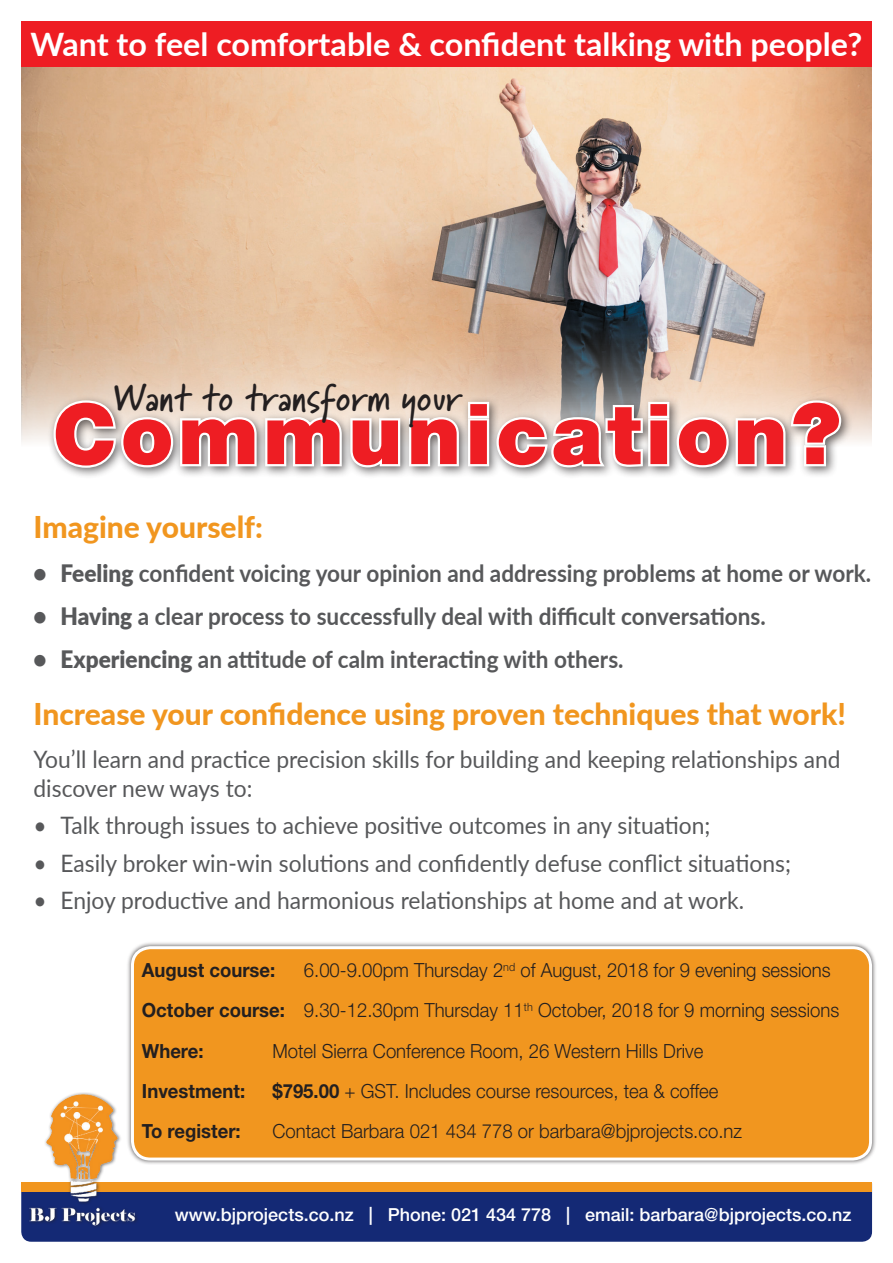
<style>
.page{position:relative;width:893px;height:1263px;background:#fff}
.page>*{position:absolute;margin:0;border:0;box-sizing:border-box;transform-origin:0 0}
.t1{font:900 84px "Helvetica Neue LT Std";letter-spacing:.05em;color:#ee1d23}
.t2{font:35.85px "Lipstick Script SSK Bold";letter-spacing:.05em;color:#231f20}
.t3{font:700 32.25px "Lato";color:#fff}
.t4{font:800 30px "Lato";color:#f1961f}
.t5{font:24px/28.8px "Lato";color:#57585a;scale:.95 1}
.t6{font:700 24px "Lato";color:#57585a;scale:.94 1}
.t7{font:300 19.5px "Helvetica Neue LT Std";color:#231f20;scale:.95 1}
.t8{font:700 19.5px "Helvetica Neue LT Std";color:#231f20;scale:.95 1}
.t9{font:500 18px "Helvetica Neue LT Std";color:#fff}
.s1{font-weight:900}
.s2{font-weight:700}
</style>
<div class="page">
<img style="left:21px;top:67px;width:851px;height:231px">
<svg style="left:21px;top:298px;width:851px;height:144px;background:#ceb199"></svg>
<div style="left:126px;top:941px;width:750px;height:224px;background:#231f20;opacity:.69"></div>
<div style="left:132px;top:948px;width:738px;height:211px;background:#f1961f;border-radius:18px"></div>
<div style="left:131px;top:946px;width:741px;height:214px;border:3px solid #fff;border-radius:18px"></div>
<div style="left:21px;top:1192px;width:851px;height:50px;background:#142975"></div>
<div style="left:21px;top:1183px;width:851px;height:9px;background:#f1961f"></div>
<img style="left:23px;top:1087px;width:119px;height:143px">
<div style="left:21px;top:21px;width:851px;height:46px;background:#ee1d23"></div>
<div style="left:48px;top:395px;width:805px;height:84px;background:#231f20;opacity:.69"></div>
<svg style="left:51px;top:398px;width:792px;height:72px"></svg>
<p class="t3" style="left:30px;top:20px;width:833px">Want to feel comfortable &amp; confident talking with people?</p>
<p class="t2" style="left:115px;top:377px;width:347px">Want to transform your</p>
<p class="t1" style="left:53px;top:384px;width:789px">Communication?</p>
<p class="t4" style="left:34px;top:505px;width:231px">Imagine yourself:</p>
<p class="t6" style="left:34px;top:555px;width:893px"><span class="s1">• Feeling</span> confident voicing your opinion and addressing problems at home or work.</p>
<p class="t6" style="left:34px;top:599px;width:780px"><span class="s1">• Having</span> a clear process to successfully deal with difficult conversations.</p>
<p class="t6" style="left:34px;top:642px;width:629px"><span class="s1">• Experiencing</span> an attitude of calm interacting with others.</p>
<p class="t4" style="left:34px;top:692px;width:814px">Increase your confidence using proven techniques that work!</p>
<p class="t5" style="left:34px;top:744px;width:851px">You’ll learn and practice precision skills for building and keeping relationships and discover new ways to:</p>
<p class="t5" style="left:34px;top:810px;width:714px">• Talk through issues to achieve positive outcomes in any situation;</p>
<p class="t5" style="left:34px;top:847px;width:799px">• Easily broker win-win solutions and confidently defuse conflict situations;</p>
<p class="t5" style="left:34px;top:885px;width:749px">• Enjoy productive and harmonious relationships at home and at work.</p>
<p class="t8" style="left:142px;top:958px;width:142px">August course:</p>
<p class="t7" style="left:304px;top:958px;width:556px">6.00-9.00pm Thursday 2<sup>nd</sup> of August, 2018 for 9 evening sessions</p>
<p class="t7" style="left:142px;top:998px;width:736px"><span class="s2">October course:</span> 9.30-12.30pm Thursday 11<sup>th</sup> October, 2018 for 9 morning sessions</p>
<p class="t8" style="left:142px;top:1038px;width:67px">Where:</p>
<p class="t7" style="left:272px;top:1039px;width:455px">Motel Sierra Conference Room, 26 Western Hills Drive</p>
<p class="t8" style="left:142px;top:1079px;width:110px">Investment:</p>
<p class="t7" style="left:272px;top:1079px;width:471px"><span class="s2">$795.00</span> + GST. Includes course resources, tea &amp; coffee</p>
<p class="t8" style="left:142px;top:1119px;width:105px">To register:</p>
<p class="t7" style="left:272px;top:1119px;width:496px">Contact Barbara 021 434 778 or barbara@bjprojects.co.nz</p>
<p class="t9" style="left:175px;top:1204px;width:678px">www.bjprojects.co.nz | Phone: 021 434 778 | email: barbara@bjprojects.co.nz</p>
</div>
